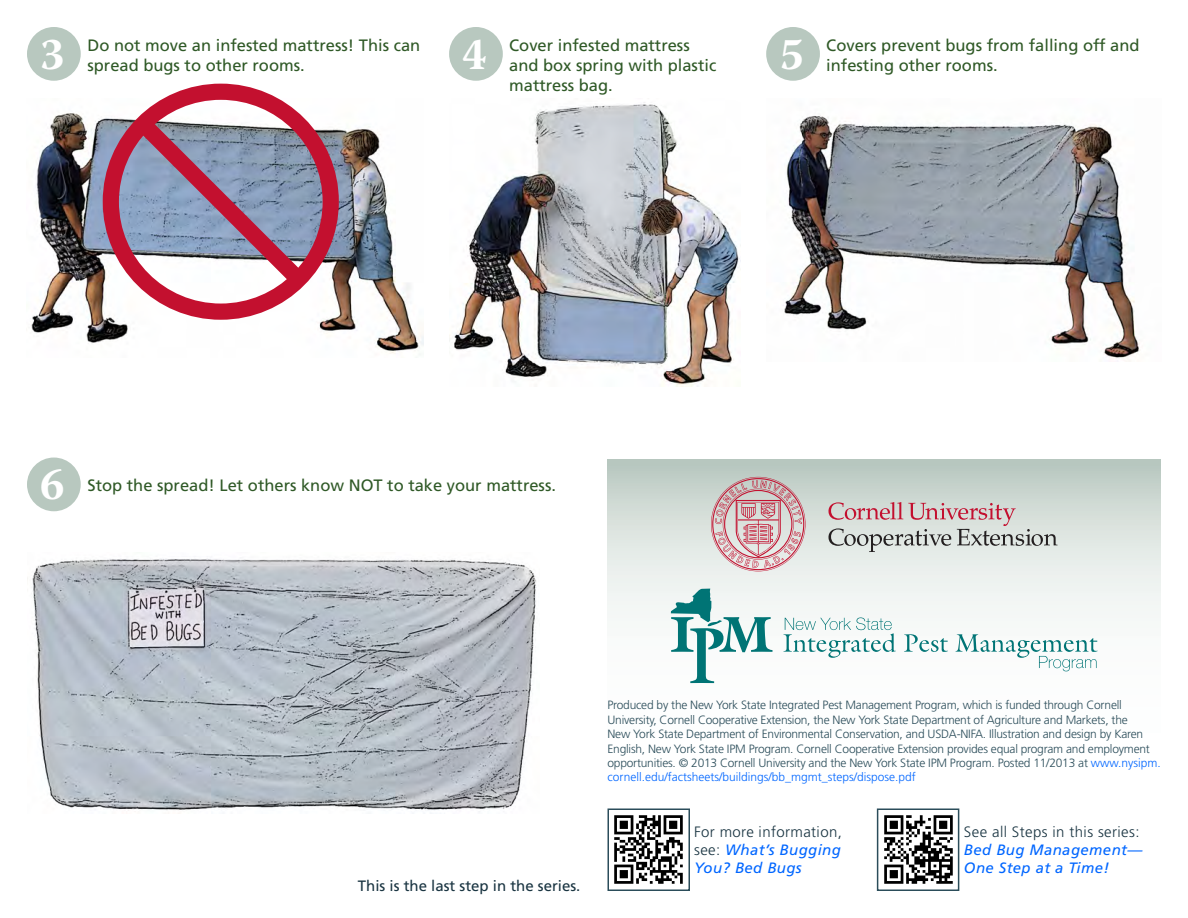
<style>
.page{position:relative;width:1188px;height:918px;background:#fff}
.page>*{position:absolute;margin:0;border:0;box-sizing:border-box;transform-origin:0 0}
.t1{font:700 45px "Warnock Pro";color:#fff}
.t2{font:16.5px/19.8px "Frutiger LT Std";color:#2f5926}
.t3{font:italic 15px/18px "Frutiger LT Std";letter-spacing:.025em;color:#06f;text-align:justify}
.t4{font:15px "Frutiger LT Std";color:#193441}
.t5{font:300 15px "Frutiger LT Std";letter-spacing:.025em;color:#193441}
.t6{font:300 12px/14.4px "Frutiger LT Std";letter-spacing:-.02em;color:#2b4d5a}
.s1{color:#06f}
.s2{font-weight:300;font-style:normal;color:#193441}
</style>
<div class="page">
<svg style="left:608px;top:459px;width:553px;height:432px"></svg>
<img style="left:27px;top:558px;width:510px;height:256px">
<img style="left:611px;top:811px;width:76px;height:77px">
<div style="left:608px;top:808px;width:82px;height:83px;border:2px solid #2b4d5a"></div>
<img style="left:880px;top:811px;width:76px;height:77px">
<div style="left:877px;top:808px;width:82px;height:83px;border:2px solid #2b4d5a"></div>
<img style="left:783px;top:115px;width:357px;height:247px">
<img style="left:449px;top:102px;width:292px;height:284px">
<img style="left:31px;top:98px;width:393px;height:256px">
<svg style="left:828px;top:502px;width:229px;height:50px;background:#c9c3c2"></svg>
<svg style="left:711px;top:477px;width:95px;height:94px;background:#d3b3b6"></svg>
<svg style="left:671px;top:589px;width:102px;height:94px"></svg>
<svg style="left:783px;top:617px;width:113px;height:41px"></svg>
<svg style="left:904px;top:634px;width:44px;height:18px"></svg>
<svg style="left:955px;top:634px;width:143px;height:37px"></svg>
<div style="left:766px;top:27px;width:54px;height:54px;background:#b8c8bf;border-radius:50%"></div>
<div style="left:27px;top:27px;width:54px;height:54px;background:#b8c8bf;border-radius:50%"></div>
<div style="left:27px;top:458px;width:54px;height:53px;background:#b8c8bf;border-radius:50%"></div>
<div style="left:449px;top:27px;width:54px;height:54px;background:#b8c8bf;border-radius:50%"></div>
<div style="left:103px;top:84px;width:236px;height:236px;border:16px solid #c3102f;border-radius:50%"></div>
<svg style="left:122px;top:103px;width:197px;height:197px"></svg>
<h1 class="t1" style="left:40px;top:27px;width:26px">3</h1>
<h2 class="t2" style="left:87px;top:36px;width:334px">Do not move an infested mattress! This can spread bugs to other rooms.</h2>
<h1 class="t1" style="left:462px;top:27px;width:26px">4</h1>
<h2 class="t2" style="left:509px;top:36px;width:209px">Cover infested mattress and box spring with plastic mattress bag.</h2>
<h1 class="t1" style="left:779px;top:27px;width:26px">5</h1>
<h2 class="t2" style="left:826px;top:36px;width:315px">Covers prevent bugs from falling off and infesting other rooms.</h2>
<h1 class="t1" style="left:40px;top:458px;width:26px">6</h1>
<h2 class="t2" style="left:87px;top:475px;width:470px">Stop the spread! Let others know NOT to take your mattress.</h2>
<p class="t6" style="left:608px;top:698px;width:555px">Produced by the New York State Integrated Pest Management Program, which is funded through Cornell University, Cornell Cooperative Extension, the New York State Department of Agriculture and Markets, the<br>New York State Department of Environmental Conservation, and USDA-NIFA. Illustration and design by Karen English, New York State IPM Program. Cornell Cooperative Extension provides equal program and employment opportunities. © 2013 Cornell University and the New York State IPM Program. Posted 11/2013 at <span class="s1">www.nysipm. cornell.edu/factsheets/buildings/bb_mgmt_steps/dispose.pdf</span></p>
<p class="t4" style="left:358px;top:877px;width:224px">This is the last step in the series.</p>
<p class="t3" style="left:694px;top:823px;width:149px"><span class="s2">For more information, see:</span> What’s Bugging You? Bed Bugs</p>
<p class="t5" style="left:964px;top:823px;width:177px">See all Steps in this series:</p>
<p class="t3" style="left:964px;top:841px;width:180px">Bed Bug Management—<br>One Step at a Time!</p>
</div>
